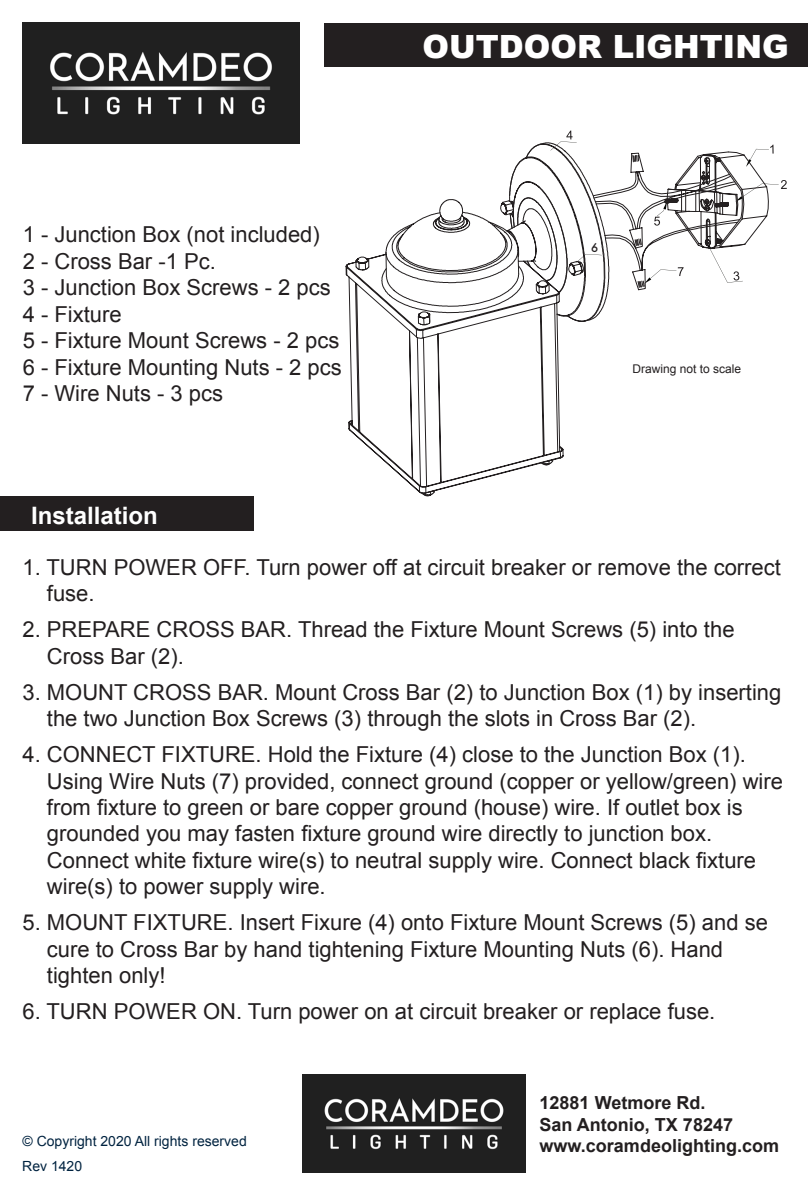
<style>
.page{position:relative;width:808px;height:1191px;background:#fff}
.page>*{position:absolute;margin:0;border:0;box-sizing:border-box;transform-origin:0 0}
.t1{font:900 32px "Arial";color:#fff}
.t2{font:700 24px "Arial";color:#fff}
.t3{font:22px/26.4px "Arial";color:#231f20}
.t4{font:700 18px "Arial";color:#231f20}
.t5{font:14px "Arial";color:#002340}
.Paragraph_Style_1{font:12px "Arial";color:#231f20}
</style>
<div class="page">
<div style="left:325px;top:23px;width:483px;height:44px;background:#231f20"></div>
<div style="left:0;top:496px;width:253px;height:35px;background:#231f20"></div>
<svg style="left:560px;top:130px;width:209px;height:161px"></svg>
<svg style="left:422px;top:142px;width:187px;height:354px"></svg>
<svg style="left:345px;top:143px;width:260px;height:351px"></svg>
<img style="left:302px;top:1074px;width:224px;height:98px">
<img style="left:23px;top:23px;width:277px;height:121px">
<svg style="left:576px;top:243px;width:26px;height:20px"></svg>
<p class="t3" style="left:23px;top:222px;width:299px">1 - Junction Box (not included)</p>
<p class="t3" style="left:23px;top:248px;width:195px">2 - Cross Bar -1 Pc.</p>
<p class="t3" style="left:23px;top:275px;width:310px">3 - Junction Box Screws - 2 pcs</p>
<p class="t3" style="left:23px;top:301px;width:101px">4 - Fixture</p>
<p class="t3" style="left:23px;top:327px;width:318px">5 - Fixture Mount Screws - 2 pcs</p>
<p class="t3" style="left:23px;top:354px;width:321px">6 - Fixture Mounting Nuts - 2 pcs</p>
<p class="t3" style="left:23px;top:380px;width:202px">7 - Wire Nuts - 3 pcs</p>
<p class="t2" style="left:31px;top:499px;width:128px">Installation</p>
<p class="t1" style="left:422px;top:24px;width:368px">OUTDOOR LIGHTING</p>
<p class="Paragraph_Style_1" style="left:632px;top:361px;width:110px">Drawing not to scale</p>
<p class="t3" style="left:47px;top:554px;width:735px;text-indent:-24px">1. TURN POWER OFF. Turn power off at circuit breaker or remove the correct fuse.</p>
<p class="t3" style="left:47px;top:616px;width:689px;text-indent:-24px">2. PREPARE CROSS BAR. Thread the Fixture Mount Screws (5) into the<br>Cross Bar (2).</p>
<p class="t3" style="left:47px;top:679px;width:736px;text-indent:-24px">3. MOUNT CROSS BAR. Mount Cross Bar (2) to Junction Box (1) by inserting the two Junction Box Screws (3) through the slots in Cross Bar (2).</p>
<p class="t3" style="left:47px;top:741px;width:738px;text-indent:-24px">4. CONNECT FIXTURE. Hold the Fixture (4) close to the Junction Box (1).<br>Using Wire Nuts (7) provided, connect ground (copper or yellow/green) wire from fixture to green or bare copper ground (house) wire. If outlet box is grounded you may fasten fixture ground wire directly to junction box.</p>
<p class="t3" style="left:47px;top:847px;width:711px">Connect white fixture wire(s) to neutral supply wire. Connect black fixture wire(s) to power supply wire.</p>
<p class="t3" style="left:47px;top:909px;width:722px;text-indent:-24px">5. MOUNT FIXTURE. Insert Fixure (4) onto Fixture Mount Screws (5) and se cure to Cross Bar by hand tightening Fixture Mounting Nuts (6). Hand tighten only!</p>
<p class="t3" style="left:22px;top:998px;width:694px">6. TURN POWER ON. Turn power on at circuit breaker or replace fuse.</p>
<p class="t4" style="left:540px;top:1091px;width:167px">12881 Wetmore Rd.</p>
<p class="t4" style="left:540px;top:1112px;width:195px">San Antonio, TX 78247</p>
<p class="t5" style="left:22px;top:1132px;width:226px">© Copyright 2020 All rights reserved</p>
<p class="t4" style="left:540px;top:1134px;width:241px">www.coramdeolighting.com</p>
<p class="t5" style="left:22px;top:1157px;width:61px">Rev 1420</p>
</div>
